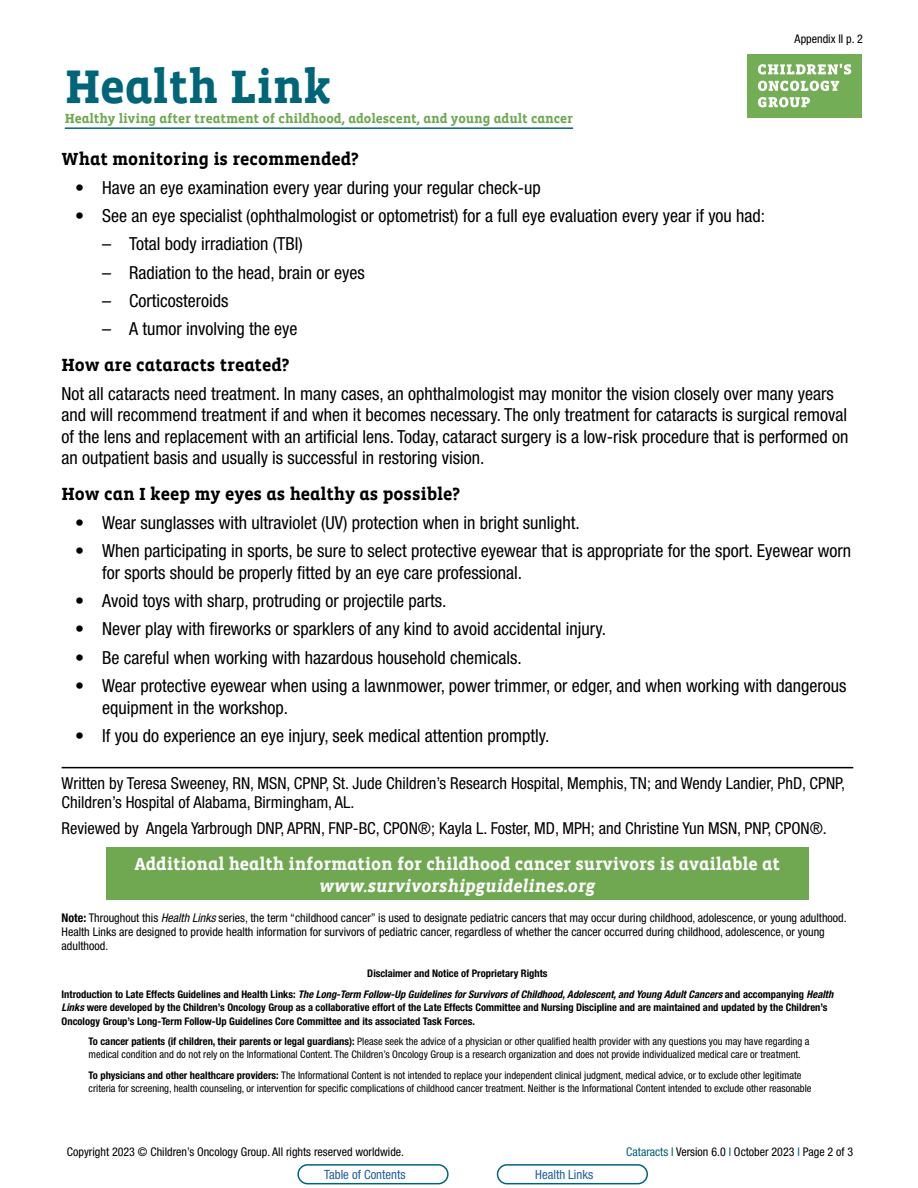
<style>
.page{position:relative;width:918px;height:1188px;background:#fff}
.page>*{position:absolute;margin:0;border:0;box-sizing:border-box;transform-origin:0 0}
.t1{font:700 48px "Vista Slab Alt";color:#016579}
.t2{font:condensed 18px/21.6px "Helvetica Neue LT Std";color:#000}
.t3{font:700 18px "Vista Slab Alt";color:#000}
.t4{font:700 18px "Vista Slab Alt";color:#fff}
.t5{font:italic 700 18px "Vista Slab";color:#fff}
.t6{font:condensed 16.5px/19.5px "Helvetica Neue LT Std";color:#000}
.t7{font:700 13.5px "Vista Slab Alt";color:#6fa851}
.t8{font:condensed 12.75px "Helvetica Neue LT Std";color:#215e9e}
.t9{font:condensed 12px/14.4px "Helvetica Neue LT Std";color:#000}
.t10{font:condensed 10.5px/13.5px "Helvetica Neue LT Std";color:#000}
.t11{font:700 condensed 10.5px/20.2px "Helvetica Neue LT Std";color:#000}
.s1{font-weight:700}
.s2{font-style:italic}
.s3{color:#005f72}
</style>
<div class="page">
<hr style="left:65px;top:127px;width:508px;height:2px;background:#016579">
<div style="left:747px;top:54px;width:115px;height:63px;background:#73ad56"></div>
<svg style="left:758px;top:81px;width:81px;height:10px"></svg>
<svg style="left:758px;top:97px;width:52px;height:10px"></svg>
<svg style="left:758px;top:64px;width:93px;height:11px"></svg>
<div style="left:297px;top:1164px;width:152px;height:20px;border:2px solid #006579;border-radius:9px"></div>
<div style="left:497px;top:1164px;width:151px;height:20px;border:2px solid #006579;border-radius:9px"></div>
<hr style="left:62px;top:767px;width:791px;height:1px;background:#000">
<div style="left:106px;top:847px;width:702px;height:53px;background:#6fa851"></div>
<h1 class="t1" style="left:65px;top:62px;width:268px">Health Link</h1>
<p class="t7" style="left:65px;top:111px;width:510px">Healthy living after treatment of childhood, adolescent, and young adult cancer</p>
<p class="t9" style="left:795px;top:32px;width:70px">Appendix II p. 2</p>
<p class="t3" style="left:62px;top:150px;width:299px">What monitoring is recommended?</p>
<p class="t2" style="left:75px;top:176px;width:467px">• Have an eye examination every year during your regular check-up</p>
<p class="t2" style="left:75px;top:205px;width:692px">• See an eye specialist (ophthalmologist or optometrist) for a full eye evaluation every year if you had:</p>
<p class="t2" style="left:102px;top:233px;width:202px">– Total body irradiation (TBI)</p>
<p class="t2" style="left:102px;top:261px;width:264px">– Radiation to the head, brain or eyes</p>
<p class="t2" style="left:102px;top:290px;width:128px">– Corticosteroids</p>
<p class="t2" style="left:102px;top:318px;width:197px">– A tumor involving the eye</p>
<p class="t3" style="left:62px;top:356px;width:229px">How are cataracts treated?</p>
<p class="t2" style="left:62px;top:382px;width:788px">Not all cataracts need treatment. In many cases, an ophthalmologist may monitor the vision closely over many years and will recommend treatment if and when it becomes necessary. The only treatment for cataracts is surgical removal of the lens and replacement with an artificial lens. Today, cataract surgery is a low-risk procedure that is performed on an outpatient basis and usually is successful in restoring vision.</p>
<p class="t3" style="left:62px;top:485px;width:400px">How can I keep my eyes as healthy as possible?</p>
<p class="t2" style="left:75px;top:512px;width:506px">• Wear sunglasses with ultraviolet (UV) protection when in bright sunlight.</p>
<p class="t2" style="left:102px;top:540px;width:751px;text-indent:-27px">• When participating in sports, be sure to select protective eyewear that is appropriate for the sport. Eyewear worn for sports should be properly fitted by an eye care professional.</p>
<p class="t2" style="left:75px;top:590px;width:373px">• Avoid toys with sharp, protruding or projectile parts.</p>
<p class="t2" style="left:75px;top:618px;width:532px">• Never play with fireworks or sparklers of any kind to avoid accidental injury.</p>
<p class="t2" style="left:75px;top:647px;width:448px">• Be careful when working with hazardous household chemicals.</p>
<p class="t2" style="left:102px;top:675px;width:746px;text-indent:-27px">• Wear protective eyewear when using a lawnmower, power trimmer, or edger, and when working with dangerous equipment in the workshop.</p>
<p class="t2" style="left:75px;top:725px;width:476px">• If you do experience an eye injury, seek medical attention promptly.</p>
<p class="t6" style="left:62px;top:773px;width:785px">Written by Teresa Sweeney, RN, MSN, CPNP, St. Jude Children’s Research Hospital, Memphis, TN; and Wendy Landier, PhD, CPNP,<br>Children’s Hospital of Alabama, Birmingham, AL.</p>
<p class="t6" style="left:62px;top:819px;width:767px">Reviewed by Angela Yarbrough DNP, APRN, FNP-BC, CPON®; Kayla L. Foster, MD, MPH; and Christine Yun MSN, PNP, CPON®.</p>
<p class="t4" style="left:135px;top:855px;width:647px">Additional health information for childhood cancer survivors is available at</p>
<p class="t5" style="left:320px;top:877px;width:277px">www.survivorshipguidelines.org</p>
<p class="t9" style="left:62px;top:910px;width:787px"><span class="s1">Note:</span> Throughout this <span class="s2">Health Links</span> series, the term “childhood cancer” is used to designate pediatric cancers that may occur during childhood, adolescence, or young adulthood.<br>Health Links are designed to provide health information for survivors of pediatric cancer, regardless of whether the cancer occurred during childhood, adolescence, or young adulthood.</p>
<p class="t11" style="left:62px;top:963px;width:773px;text-indent:306px">Disclaimer and Notice of Proprietary Rights<br>Introduction to Late Effects Guidelines and Health Links: <span class="s2">The Long-Term Follow-Up Guidelines for Survivors of Childhood, Adolescent, and Young Adult Cancers</span> and accompanying <span class="s2">Health</span></p>
<p class="t11" style="left:62px;top:1000px;width:767px;line-height:13.5px"><span class="s2">Links</span> were developed by the Children’s Oncology Group as a collaborative effort of the Late Effects Committee and Nursing Discipline and are maintained and updated by the Children’s<br>Oncology Group’s Long-Term Follow-Up Guidelines Core Committee and its associated Task Forces.</p>
<p class="t10" style="left:89px;top:1034px;width:722px"><span class="s1">To cancer patients (if children, their parents or legal guardians):</span> Please seek the advice of a physician or other qualified health provider with any questions you may have regarding a medical condition and do not rely on the Informational Content. The Children’s Oncology Group is a research organization and does not provide individualized medical care or treatment.</p>
<p class="t10" style="left:89px;top:1068px;width:724px"><span class="s1">To physicians and other healthcare providers:</span> The Informational Content is not intended to replace your independent clinical judgment, medical advice, or to exclude other legitimate criteria for screening, health counseling, or intervention for specific complications of childhood cancer treatment. Neither is the Informational Content intended to exclude other reasonable</p>
<p class="t9" style="left:67px;top:1145px;width:339px">Copyright 2023 © Children’s Oncology Group. All rights reserved worldwide.</p>
<p class="t8" style="left:324px;top:1167px;width:83px">Table of Contents</p>
<p class="t8" style="left:535px;top:1167px;width:60px">Health Links</p>
<p class="t9" style="left:626px;top:1145px;width:229px"><span class="s3">Cataracts I</span> Version 6.0 <span class="s3">I</span> October 2023 <span class="s3">I</span> Page 2 of 3</p>
</div>
